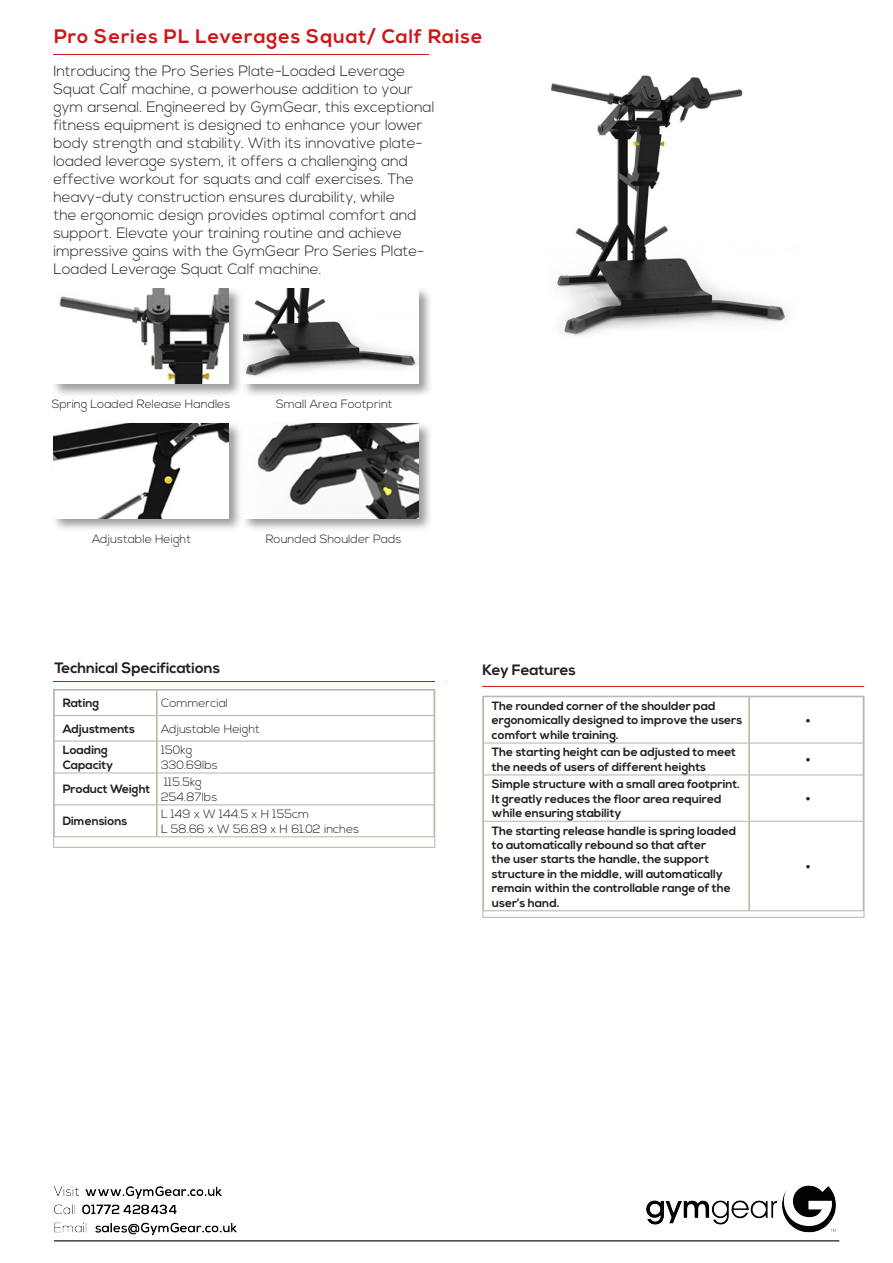
<style>
.page{position:relative;width:893px;height:1263px;background:#fff}
.page>*{position:absolute;margin:0;border:0;box-sizing:border-box;transform-origin:0 0}
.t1{font:700 19.5px "Nexa";letter-spacing:.05em;color:#ce1719}
.t2{font:300 18px "Nexa";color:#231f20}
.t3{font:300 15px/18px "Nexa";color:#231f20}
.t4{font:700 15px "Nexa";color:#231f20}
.t5{font:700 12px/14.4px "Nexa";color:#231f20}
.t6{font:300 12px/14.4px "Nexa";color:#231f20}
</style>
<div class="page">
<img style="left:53px;top:1185px;width:787px;height:57px">
<hr style="left:53px;top:681px;width:382px;height:1px;background:#ce1719">
<hr style="left:54px;top:715px;width:102px;height:1px;background:#b4b4a8">
<hr style="left:158px;top:715px;width:275px;height:1px;background:#b4b4a8">
<hr style="left:54px;top:741px;width:102px;height:1px;background:#b4b4a8">
<hr style="left:158px;top:741px;width:275px;height:1px;background:#b4b4a8">
<hr style="left:54px;top:773px;width:102px;height:1px;background:#b4b4a8">
<hr style="left:158px;top:773px;width:275px;height:1px;background:#b4b4a8">
<hr style="left:54px;top:804px;width:102px;height:1px;background:#b4b4a8">
<hr style="left:158px;top:804px;width:275px;height:1px;background:#b4b4a8">
<hr style="left:54px;top:836px;width:103px;height:1px;background:#b4b4a8">
<hr style="left:157px;top:836px;width:278px;height:1px;background:#b4b4a8">
<hr style="left:156px;top:690px;width:2px;height:25px;background:#b4b4a8">
<hr style="left:156px;top:715px;width:2px;height:26px;background:#b4b4a8">
<hr style="left:156px;top:741px;width:2px;height:32px;background:#b4b4a8">
<hr style="left:156px;top:773px;width:2px;height:32px;background:#b4b4a8">
<hr style="left:156px;top:805px;width:2px;height:31px;background:#b4b4a8">
<div style="left:53px;top:689px;width:382px;height:158px;border:1px solid #b4b4a8"></div>
<img style="left:551px;top:75px;width:237px;height:261px">
<hr style="left:53px;top:54px;width:376px;height:1px;background:#ce1719">
<div style="left:52px;top:286px;width:191px;height:112px;background:#231f20;opacity:.45"></div>
<img style="left:54px;top:288px;width:175px;height:96px">
<div style="left:52px;top:421px;width:191px;height:112px;background:#231f20;opacity:.45"></div>
<img style="left:54px;top:423px;width:175px;height:95px">
<div style="left:241px;top:286px;width:192px;height:112px;background:#231f20;opacity:.45"></div>
<img style="left:244px;top:288px;width:175px;height:96px">
<div style="left:241px;top:421px;width:192px;height:112px;background:#231f20;opacity:.45"></div>
<img style="left:244px;top:423px;width:175px;height:95px">
<hr style="left:482px;top:686px;width:382px;height:1px;background:#ce1719">
<hr style="left:483px;top:743px;width:265px;height:1px;background:#b4b4a8">
<hr style="left:750px;top:743px;width:113px;height:1px;background:#b4b4a8">
<hr style="left:483px;top:774px;width:265px;height:1px;background:#b4b4a8">
<hr style="left:750px;top:774px;width:113px;height:1px;background:#b4b4a8">
<hr style="left:483px;top:821px;width:265px;height:1px;background:#b4b4a8">
<hr style="left:750px;top:821px;width:113px;height:1px;background:#b4b4a8">
<hr style="left:483px;top:910px;width:266px;height:1px;background:#b4b4a8">
<hr style="left:749px;top:910px;width:115px;height:1px;background:#b4b4a8">
<hr style="left:748px;top:697px;width:2px;height:46px;background:#b4b4a8">
<hr style="left:748px;top:743px;width:2px;height:32px;background:#b4b4a8">
<hr style="left:748px;top:775px;width:2px;height:46px;background:#b4b4a8">
<hr style="left:748px;top:821px;width:2px;height:89px;background:#b4b4a8">
<div style="left:483px;top:696px;width:381px;height:221px;border:1px solid #b4b4a8"></div>
<p class="t1" style="left:54px;top:25px;width:430px">Pro Series PL Leverages Squat/ Calf Raise</p>
<p class="t3" style="left:53px;top:62px;width:383px">Introducing the Pro Series Plate-Loaded Leverage Squat Calf machine, a powerhouse addition to your gym arsenal. Engineered by GymGear, this exceptional fitness equipment is designed to enhance your lower body strength and stability. With its innovative plate&shy;loaded leverage system, it offers a challenging and effective workout for squats and calf exercises. The heavy-duty construction ensures durability, while<br>the ergonomic design provides optimal comfort and support. Elevate your training routine and achieve impressive gains with the GymGear Pro Series Plate-Loaded Leverage Squat Calf machine.</p>
<p class="t6" style="left:52px;top:397px;width:180px">Spring Loaded Release Handles</p>
<p class="t6" style="left:276px;top:397px;width:118px">Small Area Footprint</p>
<p class="t6" style="left:92px;top:532px;width:100px">Adjustable Height</p>
<p class="t6" style="left:266px;top:532px;width:137px">Rounded Shoulder Pads</p>
<p class="t4" style="left:54px;top:659px;width:167px">Technical Specifications</p>
<p class="t5" style="left:63px;top:696px;width:38px">Rating</p>
<p class="t6" style="left:161px;top:696px;width:69px">Commercial</p>
<p class="t5" style="left:63px;top:722px;width:74px">Adjustments</p>
<p class="t6" style="left:161px;top:722px;width:100px">Adjustable Height</p>
<p class="t5" style="left:63px;top:743px;width:52px">Loading<br>Capacity</p>
<p class="t6" style="left:161px;top:743px;width:33px">150kg</p>
<p class="t6" style="left:161px;top:758px;width:58px">330.69lbs</p>
<p class="t5" style="left:63px;top:782px;width:89px">Product Weight</p>
<p class="t6" style="left:164px;top:775px;width:39px">115.5kg</p>
<p class="t6" style="left:161px;top:790px;width:58px">254.87lbs</p>
<p class="t5" style="left:63px;top:814px;width:66px">Dimensions</p>
<p class="t6" style="left:161px;top:807px;width:200px">L 149 x W 144.5 x H 155cm<br>L 58.66 x W 56.89 x H 61.02 inches</p>
<p class="t4" style="left:483px;top:661px;width:95px">Key Features</p>
<p class="t5" style="left:492px;top:699px;width:252px">The rounded corner of the shoulder pad ergonomically designed to improve the users comfort while training.</p>
<p class="t2" style="left:805px;top:710px;width:7px">•</p>
<p class="t5" style="left:492px;top:745px;width:245px">The starting height can be adjusted to meet the needs of users of different heights</p>
<p class="t2" style="left:805px;top:749px;width:7px">•</p>
<p class="t5" style="left:492px;top:777px;width:250px">Simple structure with a small area footprint.<br>It greatly reduces the floor area required while ensuring stability</p>
<p class="t2" style="left:805px;top:788px;width:7px">•</p>
<p class="t5" style="left:492px;top:824px;width:246px">The starting release handle is spring loaded to automatically rebound so that after<br>the user starts the handle, the support structure in the middle, will automatically remain within the controllable range of the user’s hand.</p>
<p class="t2" style="left:805px;top:856px;width:7px">•</p>
</div>
